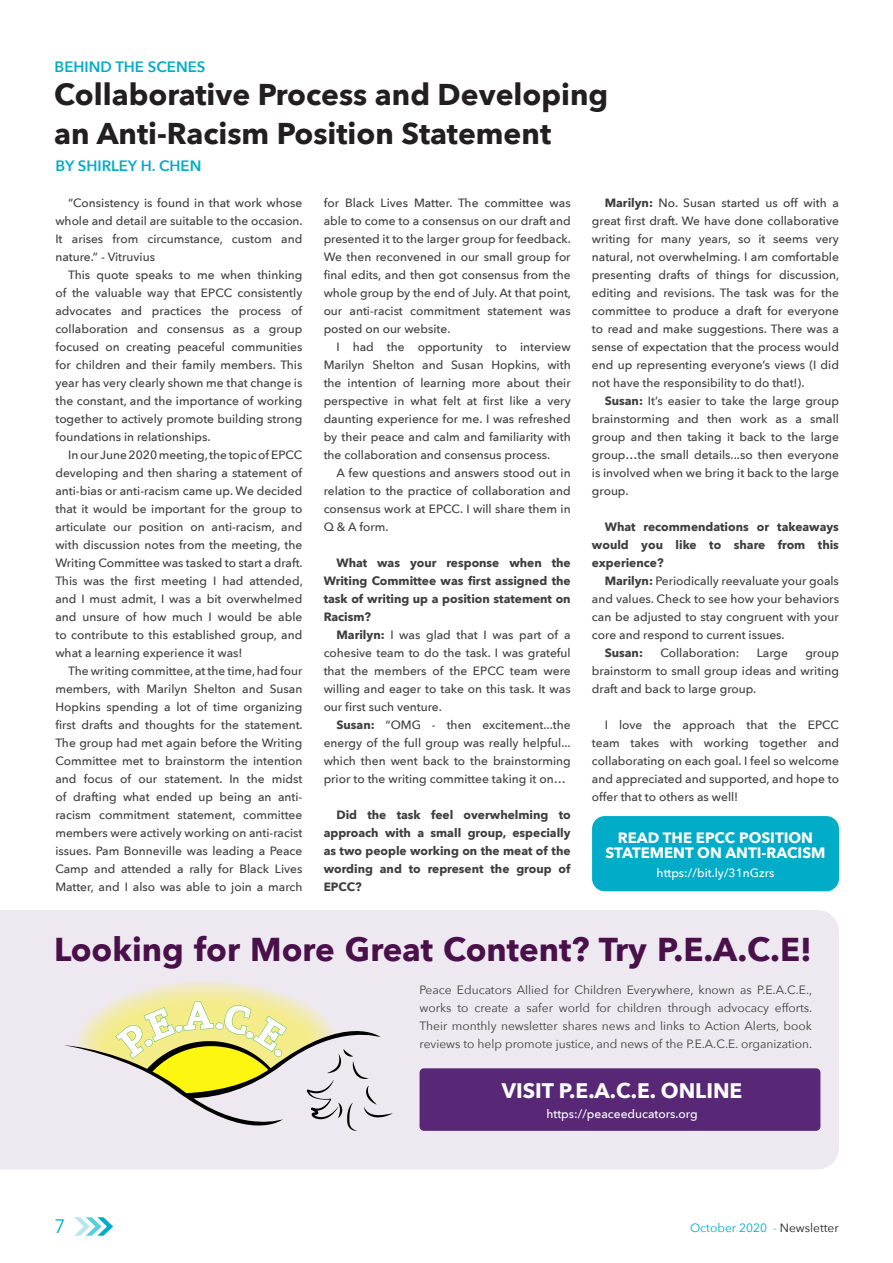
<style>
.page{position:relative;width:893px;height:1263px;background:#fff}
.page>*{position:absolute;margin:0;border:0;box-sizing:border-box;transform-origin:0 0}
._02_Article_Title{font:700 33px "Avenir Next";color:#4a104a}
._02_Article_Title-2{font:700 30px "Avenir Next";color:#231f20}
._02_Article_Title-3{font:700 21px "Avenir Next";color:#fff}
.t1{font:19.5px "Avenir Next";color:#00acc8}
._01a_SubHeadline{font:700 15px/15px "Avenir Next";color:#fff;text-align:center}
._05a_body_text_Intro{font:600 15px "Avenir Next";color:#00acc8}
._05_body_text{font:500 12px/18px "Avenir Next";color:#3e3e3f;text-align:justify}
._05_body_text-2{font:700 12px/18px "Avenir Next";color:#3e3e3f;text-align:justify}
._05_body_text-3{font:12px/18px "Avenir Next";color:#3e3e3f;text-align:justify}
._02_Article_Title-4{font:500 12px "Avenir Next";color:#fff}
.t2{font:12px "Avenir Next";color:#00acc8}
._01a_SubHeadline-2{font:500 12px "Avenir Next";color:#fff}
.s1{font-weight:700}
.s2{color:#231f20}
</style>
<div class="page">
<svg style="left:74px;top:1217px;width:39px;height:19px"></svg>
<div style="left:592px;top:816px;width:247px;height:75px;background:#00acc8;border-radius:13px"></div>
<div style="left:0;top:910px;width:839px;height:259px;background:#eee9f1"></div>
<div style="left:420px;top:1068px;width:400px;height:63px;background:#582776;border-radius:4px"></div>
<svg style="left:64px;top:979px;width:329px;height:167px;background:#e3dfc4"></svg>
<p class="_05a_body_text_Intro" style="left:55px;top:54px;width:152px">BEHIND THE SCENES</p>
<p class="_02_Article_Title-2" style="left:54px;top:68px;width:555px">Collaborative Process and Developing</p>
<p class="_02_Article_Title-2" style="left:54px;top:107px;width:498px">an Anti-Racism Position Statement</p>
<p class="_05a_body_text_Intro" style="left:55px;top:153px;width:147px">BY SHIRLEY H. CHEN</p>
<p class="_05_body_text" style="left:55px;top:193px;width:249px;text-indent:13px">“Consistency is found in that work whose whole and detail are suitable to the occasion.<br>It arises from circumstance, custom and nature.” - Vitruvius</p>
<p class="_05_body_text" style="left:55px;top:265px;width:249px;text-indent:13px">This quote speaks to me when thinking of the valuable way that EPCC consistently advocates and practices the process of collaboration and consensus as a group focused on creating peaceful communities for children and their family members. This year has very clearly shown me that change is the constant, and the importance of working together to actively promote building strong foundations in relationships.</p>
<p class="_05_body_text" style="left:55px;top:445px;width:249px;text-indent:13px">In our June 2020 meeting, the topic of EPCC developing and then sharing a statement of anti-bias or anti-racism came up. We decided that it would be important for the group to articulate our position on anti-racism, and with discussion notes from the meeting, the Writing Committee was tasked to start a draft.<br>This was the first meeting I had attended, and I must admit, I was a bit overwhelmed and unsure of how much I would be able to contribute to this established group, and what a learning experience it was!</p>
<p class="_05_body_text" style="left:55px;top:661px;width:249px;text-indent:13px">The writing committee, at the time, had four members, with Marilyn Shelton and Susan Hopkins spending a lot of time organizing first drafts and thoughts for the statement.<br>The group had met again before the Writing Committee met to brainstorm the intention and focus of our statement. In the midst of drafting what ended up being an anti&shy;racism commitment statement, committee members were actively working on anti-racist issues. Pam Bonneville was leading a Peace Camp and attended a rally for Black Lives Matter, and I also was able to join a march</p>
<p class="_05_body_text" style="left:324px;top:193px;width:249px">for Black Lives Matter. The committee was able to come to a consensus on our draft and presented it to the larger group for feedback.<br>We then reconvened in our small group for final edits, and then got consensus from the whole group by the end of July. At that point, our anti-racist commitment statement was posted on our website.</p>
<p class="_05_body_text" style="left:324px;top:337px;width:249px;text-indent:13px">I had the opportunity to interview Marilyn Shelton and Susan Hopkins, with the intention of learning more about their perspective in what felt at first like a very daunting experience for me. I was refreshed by their peace and calm and familiarity with the collaboration and consensus process.</p>
<p class="_05_body_text" style="left:324px;top:463px;width:249px;text-indent:13px">A few questions and answers stood out in relation to the practice of collaboration and consensus work at EPCC. I will share them in Q &amp; A form.</p>
<p class="_05_body_text-2" style="left:324px;top:553px;width:249px;text-indent:13px">What was your response when the Writing Committee was first assigned the task of writing up a position statement on Racism?</p>
<p class="_05_body_text" style="left:324px;top:625px;width:249px;text-indent:13px"><span class="s1">Marilyn:</span> I was glad that I was part of a cohesive team to do the task. I was grateful that the members of the EPCC team were willing and eager to take on this task. It was our first such venture.</p>
<p class="_05_body_text" style="left:324px;top:715px;width:249px;text-indent:13px"><span class="s1">Susan:</span> “OMG - then excitement...the energy of the full group was really helpful... which then went back to the brainstorming prior to the writing committee taking it on…</p>
<p class="_05_body_text-2" style="left:324px;top:805px;width:249px;text-indent:13px">Did the task feel overwhelming to approach with a small group, especially as two people working on the meat of the wording and to represent the group of EPCC?</p>
<p class="_05_body_text" style="left:592px;top:193px;width:249px;text-indent:13px"><span class="s1">Marilyn:</span> No. Susan started us off with a great first draft. We have done collaborative writing for many years, so it seems very natural, not overwhelming. I am comfortable presenting drafts of things for discussion, editing and revisions. The task was for the committee to produce a draft for everyone to read and make suggestions. There was a sense of expectation that the process would end up representing everyone’s views (I did not have the responsibility to do that!).</p>
<p class="_05_body_text" style="left:592px;top:391px;width:249px;text-indent:13px"><span class="s1">Susan:</span> It’s easier to take the large group brainstorming and then work as a small group and then taking it back to the large group…the small details...so then everyone is involved when we bring it back to the large group.</p>
<p class="_05_body_text-2" style="left:592px;top:517px;width:249px;text-indent:13px">What recommendations or takeaways would you like to share from this experience?</p>
<p class="_05_body_text" style="left:592px;top:571px;width:249px;text-indent:13px"><span class="s1">Marilyn:</span> Periodically reevaluate your goals and values. Check to see how your behaviors can be adjusted to stay congruent with your core and respond to current issues.</p>
<p class="_05_body_text-2" style="left:605px;top:643px;width:40px">Susan:</p>
<p class="_05_body_text" style="left:660px;top:643px;width:80px">Collaboration:</p>
<p class="_05_body_text" style="left:757px;top:643px;width:33px">Large</p>
<p class="_05_body_text" style="left:592px;top:643px;width:248px;text-indent:213px">group brainstorm to small group ideas and writing draft and back to large group.</p>
<p class="_05_body_text" style="left:592px;top:715px;width:249px;text-indent:13px">I love the approach that the EPCC team takes with working together and collaborating on each goal. I feel so welcome and appreciated and supported, and hope to offer that to others as well!</p>
<p class="_01a_SubHeadline" style="left:605px;top:830px;width:221px">READ THE EPCC POSITION<br>STATEMENT ON ANTI-RACISM</p>
<p class="_01a_SubHeadline-2" style="left:657px;top:863px;width:119px">https://bit.ly/31nGzrs</p>
<p class="_02_Article_Title" style="left:54px;top:921px;width:759px">Looking for More Great Content? Try P.E.A.C.E!</p>
<p class="_05_body_text-3" style="left:420px;top:980px;width:394px">Peace Educators Allied for Children Everywhere, known as P.E.A.C.E., works to create a safer world for children through advocacy efforts.<br>Their monthly newsletter shares news and links to Action Alerts, book reviews to help promote justice, and news of the P.E.A.C.E. organization.</p>
<p class="_02_Article_Title-3" style="left:502px;top:1073px;width:242px">VISIT P.E.A.C.E. ONLINE</p>
<p class="_02_Article_Title-4" style="left:547px;top:1103px;width:152px">https://peaceeducators.org</p>
<h3 class="t1" style="left:54px;top:1210px;width:13px">7</h3>
<p class="t2" style="left:690px;top:1218px;width:150px">October 2020 - <span class="s2">Newsletter</span></p>
</div>
